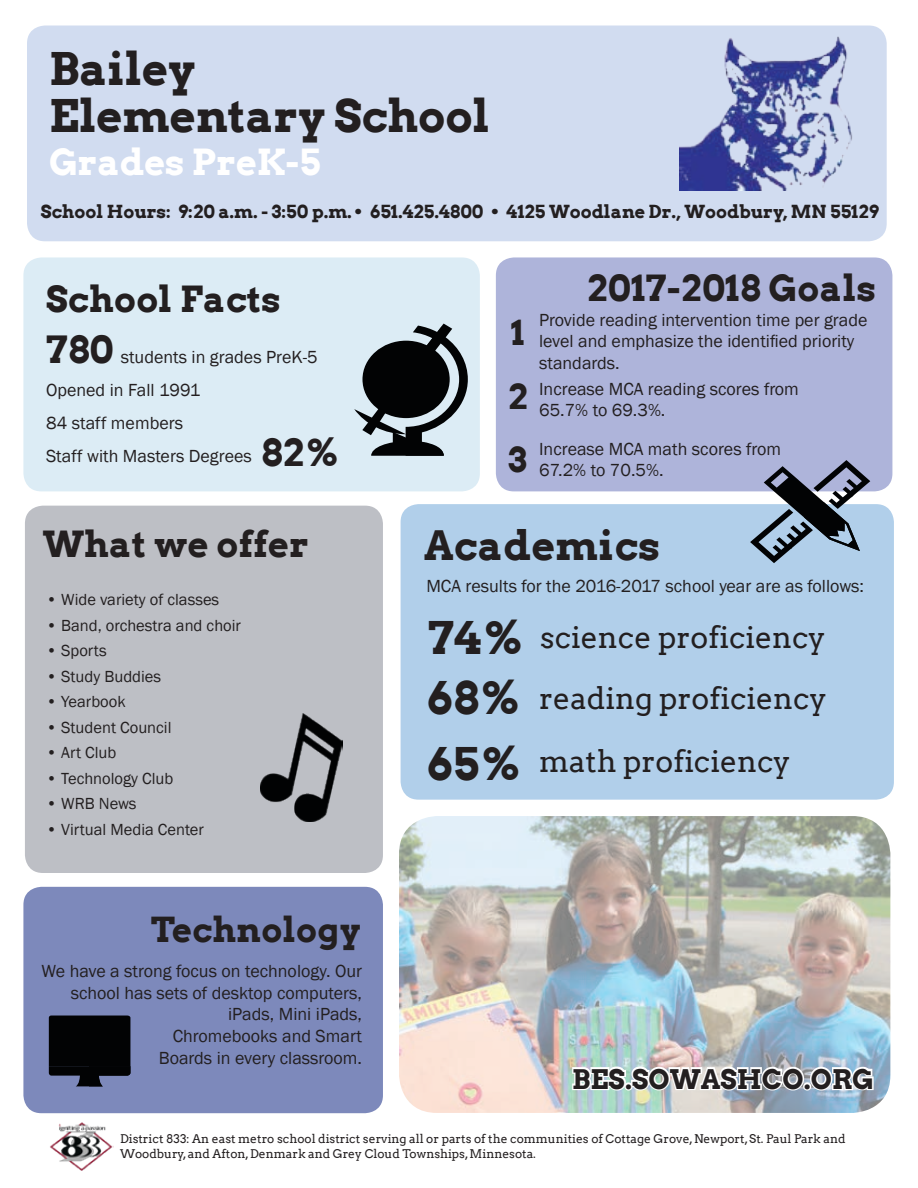
<style>
.page{position:relative;width:918px;height:1188px;background:#fff}
.page>*{position:absolute;margin:0;border:0;box-sizing:border-box;transform-origin:0 0}
.t1{font:700 45px/46.5px "Arvo";color:#231f20}
.t2{font:700 40.5px "Arvo";letter-spacing:.01em;color:#231f20}
.t3{font:700 37.5px "Arvo";color:#231f20}
.t4{font:700 36px "Arvo";letter-spacing:.01em;color:#231f20}
.t5{font:700 36px "Arvo";color:#fff}
.t6{font:700 34.5px/63.4px "Arvo";letter-spacing:.01em;color:#231f20;text-align:justify}
.t7{font:30px "Arvo";color:#231f20}
.t8{font:700 27px "Arvo";color:#231f20}
.t9{font:18px/21.6px "Franklin Gothic";color:#231f20}
.t10{font:700 18px "Arvo";color:#231f20}
.t11{font:16.5px "Franklin Gothic";color:#231f20}
.t12{font:12px/14.4px "Arvo";color:#231f20}
.s1{font-family:"Arvo";font-weight:700;font-size:37.5px}
.s2{font-weight:700;font-size:45px}
</style>
<div class="page">
<img style="left:399px;top:816px;width:491px;height:297px">
<div style="left:496px;top:257px;width:396px;height:234px;background:#aeb4da;border-radius:18px"></div>
<div style="left:27px;top:26px;width:860px;height:215px;background:#d1dcf0;border-radius:18px"></div>
<div style="left:23px;top:257px;width:457px;height:234px;background:#dcecf5;border-radius:18px"></div>
<div style="left:401px;top:504px;width:493px;height:296px;background:#b1cfea;border-radius:18px"></div>
<div style="left:25px;top:506px;width:358px;height:367px;background:#bdbfc5;border-radius:18px"></div>
<div style="left:23px;top:887px;width:360px;height:226px;background:#7d89bb;border-radius:18px"></div>
<svg style="left:49px;top:1016px;width:81px;height:70px;background:#0f1118"></svg>
<svg style="left:354px;top:324px;width:114px;height:132px"></svg>
<div style="left:362px;top:341px;width:88px;height:77px;background:#020304;border-radius:50%"></div>
<svg style="left:571px;top:1064px;width:304px;height:31px"></svg>
<svg style="left:750px;top:460px;width:120px;height:103px"></svg>
<img style="left:261px;top:714px;width:82px;height:107px">
<img style="left:50px;top:1122px;width:63px;height:49px">
<img style="left:679px;top:36px;width:208px;height:154px">
<h1 class="t1" style="left:49px;top:45px;width:443px">Bailey<br>Elementary School</h1>
<h3 class="t5" style="left:49px;top:140px;width:273px">Grades PreK-5</h3>
<p class="t10" style="left:41px;top:201px;width:839px">School Hours: 9:20 a.m. - 3:50 p.m. • 651.425.4800 • 4125 Woodlane Dr., Woodbury, MN 55129</p>
<h3 class="t4" style="left:46px;top:276px;width:236px">School Facts</h3>
<p class="t9" style="left:46px;top:340px;width:273px;line-height:33px"><span class="s1">780</span> students in grades PreK-5<br>Opened in Fall 1991<br>84 staff members<br>Staff with Masters Degrees</p>
<h3 class="t3" style="left:261px;top:429px;width:78px">82%</h3>
<h3 class="t6" style="left:508px;top:301px;width:21px">1<br>2<br>3</h3>
<h3 class="t4" style="left:587px;top:265px;width:291px">2017-2018 Goals</h3>
<p class="t9" style="left:539px;top:309px;width:330px">Provide reading intervention time per grade level and emphasize the identified priority standards.</p>
<p class="t9" style="left:539px;top:378px;width:261px">Increase MCA reading scores from<br>65.7% to 69.3%.</p>
<p class="t9" style="left:539px;top:438px;width:244px">Increase MCA math scores from<br>67.2% to 70.5%.</p>
<h3 class="t4" style="left:43px;top:522px;width:268px">What we offer</h3>
<h2 class="t2" style="left:424px;top:520px;width:237px">Academics</h2>
<p class="t11" style="left:46px;top:590px;width:175px">• Wide variety of classes</p>
<p class="t11" style="left:46px;top:615px;width:196px">• Band, orchestra and choir</p>
<p class="t11" style="left:46px;top:641px;width:62px">• Sports</p>
<p class="t11" style="left:46px;top:666px;width:117px">• Study Buddies</p>
<p class="t11" style="left:46px;top:692px;width:81px">• Yearbook</p>
<p class="t11" style="left:46px;top:717px;width:127px">• Student Council</p>
<p class="t11" style="left:46px;top:743px;width:72px">• Art Club</p>
<p class="t11" style="left:46px;top:768px;width:129px">• Technology Club</p>
<p class="t11" style="left:46px;top:794px;width:92px">• WRB News</p>
<p class="t11" style="left:46px;top:819px;width:159px">• Virtual Media Center</p>
<h3 class="t6" style="left:151px;top:898px;width:211px">Technology</h3>
<p class="t9" style="left:42px;top:961px;width:322px;text-align:right">We have a strong focus on technology. Our school has sets of desktop computers, iPads, Mini iPads,<br>Chromebooks and Smart<br>Boards in every classroom.</p>
<p class="t9" style="left:426px;top:576px;width:439px">MCA results for the 2016-2017 school year are as follows:</p>
<h3 class="t7" style="left:428px;top:619px;width:399px"><span class="s2">74%</span> science proficiency</h3>
<h3 class="t7" style="left:427px;top:680px;width:401px"><span class="s2">68%</span> reading proficiency</h3>
<h3 class="t7" style="left:427px;top:743px;width:365px"><span class="s2">65%</span> math proficiency</h3>
<h3 class="t8" style="left:572px;top:1062px;width:303px">BES.SOWASHCO.ORG</h3>
<p class="t12" style="left:120px;top:1132px;width:727px">District 833: An east metro school district serving all or parts of the communities of Cottage Grove, Newport, St. Paul Park and<br>Woodbury, and Afton, Denmark and Grey Cloud Townships, Minnesota.</p>
</div>
